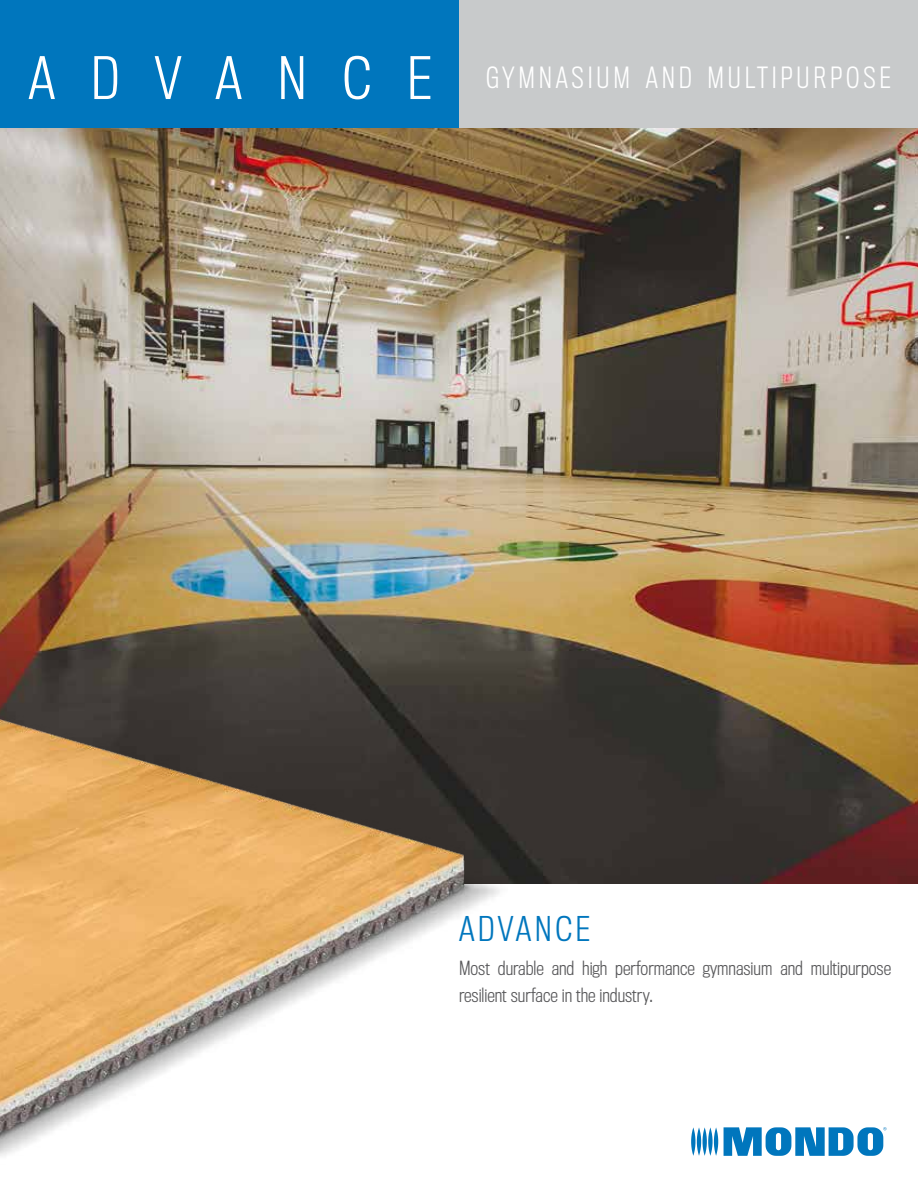
<style>
.page{position:relative;width:918px;height:1188px;background:#fff}
.page>*{position:absolute;margin:0;border:0;box-sizing:border-box;transform-origin:0 0}
.t1{font:300 31.5px "Titling Gothic FB Cond";letter-spacing:.1em;color:#0076bd;scale:1.1 1}
.t2{font:300 27px "Titling Gothic FB Cond";letter-spacing:.14em;color:#fff}
.t3{font:300 18px/27px "Titling Gothic FB Cond";color:#58585a;scale:1.05 1}
.s1{font-size:54px}
</style>
<div class="page">
<img style="left:0;top:128px;width:918px;height:756px">
<img style="left:0;top:509px;width:623px;height:647px">
<div style="left:0;top:0;width:459px;height:128px;background:#0076bd"></div>
<div style="left:459px;top:0;width:459px;height:128px;background:#c8cacb"></div>
<svg style="left:691px;top:1127px;width:195px;height:29px"></svg>
<h2 class="t2" style="left:28px;top:62px;width:864px"><span class="s1">A D V A N C E</span> GYMNASIUM AND MULTIPURPOSE</h2>
<h1 class="t1" style="left:459px;top:911px;width:121px">ADVANCE</h1>
<p class="t3" style="left:459px;top:954px;width:413px">Most durable and high performance gymnasium and multipurpose resilient surface in the industry.</p>
</div>
